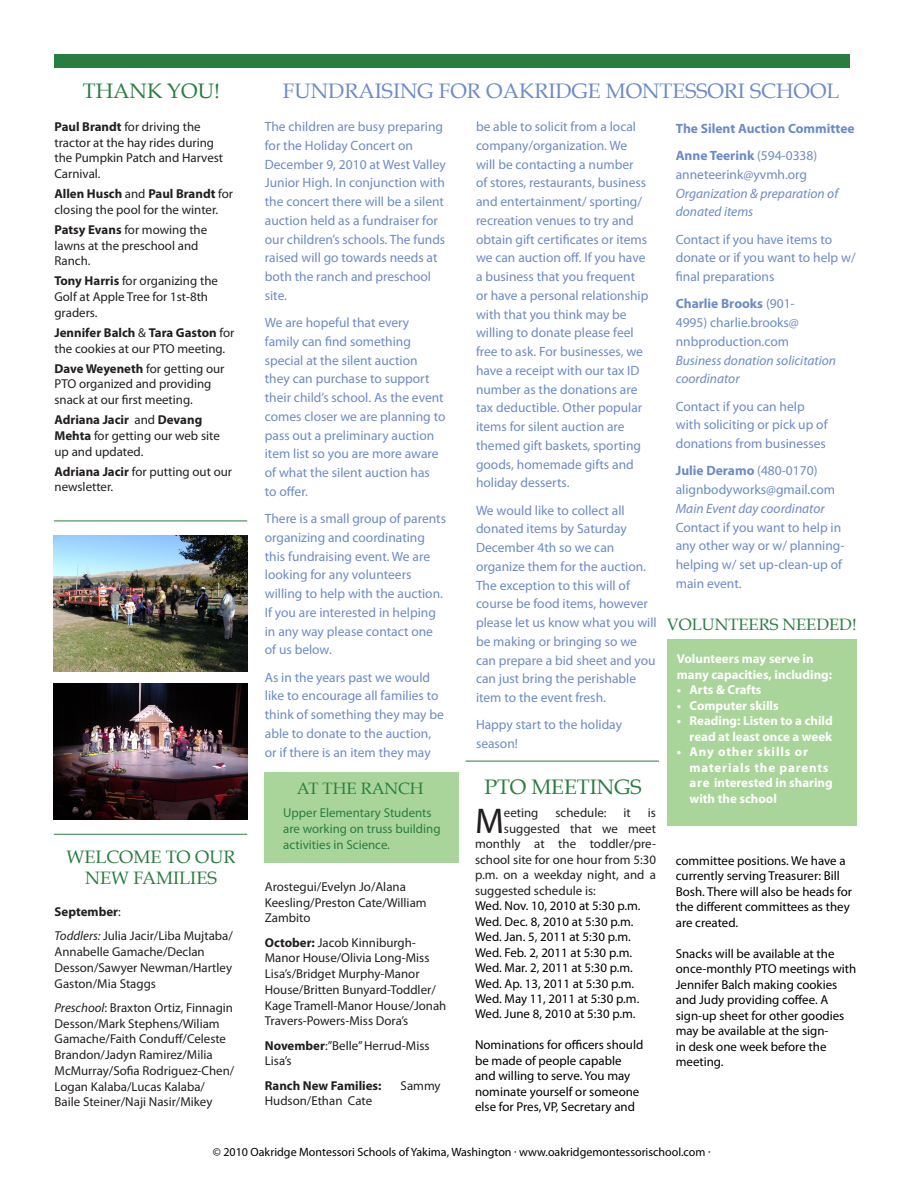
<style>
.page{position:relative;width:918px;height:1188px;background:#fff}
.page>*{position:absolute;margin:0;border:0;box-sizing:border-box;transform-origin:0 0}
.Body_1{font:35.85px "Myriad Pro";color:#231f20}
.Hard_Blue_2{font:21px "Book Antiqua";color:#6c8bc6}
.Hard{font:21px "Book Antiqua";color:#2a7d41}
.Hard-2{font:18px/21.6px "Book Antiqua";color:#2a7d41;text-align:center}
.Hard-3{font:16.5px "Book Antiqua";color:#2a7d41}
.Body_1_Blue{font:13.5px/18.8px "Myriad Pro";color:#6c8bc6}
.Body_1_Blue-2{font:italic 13.5px/18.8px "Myriad Pro";color:#6c8bc6}
.Body_1_Blue-3{font:700 13.5px "Myriad Pro";color:#6c8bc6}
.Body_1-2{font:12.9px/15.8px "Myriad Pro";color:#231f20}
.Title_2{font:12.9px/15.5px "Myriad Pro";color:#000}
.Hard_White{font:700 12.9px/15.5px "Myriad Pro";color:#fff}
.Hard_White-2{font:700 12.9px/15.5px "Myriad Pro";letter-spacing:.06em;color:#fff}
.Body_1-3{font:12.9px/15.8px "Myriad Pro";color:#2a7d41}
.Body_1-4{font:700 12.9px "Myriad Pro";color:#231f20}
.Title_2-2{font:12px "Myriad Pro";color:#000}
.s1{font-weight:700}
.s2{font-weight:400}
.s3{font-style:italic}
.s4{font-weight:700;font-style:normal}
.s5{font-style:normal}
</style>
<div class="page">
<hr style="left:54px;top:521px;width:193px;height:1px;background:#2a7d41">
<hr style="left:54px;top:834px;width:193px;height:1px;background:#2a7d41">
<hr style="left:466px;top:761px;width:193px;height:1px;background:#2a7d41">
<div style="left:54px;top:54px;width:796px;height:13px;background:#2a7d41"></div>
<div style="left:667px;top:640px;width:190px;height:186px;background:#aad59a"></div>
<div style="left:265px;top:772px;width:194px;height:91px;background:#aad59a"></div>
<img style="left:54px;top:535px;width:193px;height:136px">
<img style="left:54px;top:683px;width:193px;height:137px">
<p class="Hard" style="left:83px;top:78px;width:138px">THANK YOU!</p>
<p class="Body_1-2" style="left:55px;top:118px;width:170px"><span class="s1">Paul Brandt</span> for driving the tractor at the hay rides during the Pumpkin Patch and Harvest<br>Carnival.</p>
<p class="Body_1-2" style="left:55px;top:186px;width:180px"><span class="s1">Allen Husch</span> and <span class="s1">Paul Brandt</span> for closing the pool for the winter.</p>
<p class="Body_1-2" style="left:55px;top:221px;width:154px"><span class="s1">Patsy Evans</span> for mowing the lawns at the preschool and<br>Ranch.</p>
<p class="Body_1-2" style="left:55px;top:273px;width:165px"><span class="s1">Tony Harris</span> for organizing the<br>Golf at Apple Tree for 1st-8th graders.</p>
<p class="Body_1-2" style="left:55px;top:324px;width:182px"><span class="s1">Jennifer Balch</span> &amp; <span class="s1">Tara Gaston</span> for the cookies at our PTO meeting.</p>
<p class="Body_1-2" style="left:55px;top:360px;width:172px"><span class="s1">Dave Weyeneth</span> for getting our<br>PTO organized and providing snack at our first meeting.</p>
<p class="Body_1-2" style="left:55px;top:412px;width:167px"><span class="s1">Adriana Jacir</span> and <span class="s1">Devang<br>Mehta</span> for getting our web site up and updated.</p>
<p class="Body_1-2" style="left:55px;top:463px;width:179px"><span class="s1">Adriana Jacir</span> for putting out our newsletter.</p>
<p class="Hard-2" style="left:66px;top:846px;width:170px">WELCOME TO OUR<br>NEW FAMILIES</p>
<p class="Body_1-4" style="left:55px;top:903px;width:68px">September<span class="s2">:</span></p>
<p class="Body_1-2" style="left:55px;top:928px;width:180px"><span class="s3">Toddlers:</span> Julia Jacir/Liba Mujtaba/<br>Annabelle Gamache/Declan<br>Desson/Sawyer Newman/Hartley<br>Gaston/Mia Staggs</p>
<p class="Body_1-2" style="left:55px;top:999px;width:181px"><span class="s3">Preschool</span>: Braxton Ortiz, Finnagin<br>Desson/Mark Stephens/Wiliam<br>Gamache/Faith Conduff/Celeste<br>Brandon/Jadyn Ramirez/Milia<br>McMurray/Sofia Rodriguez-Chen/<br>Logan Kalaba/Lucas Kalaba/<br>Baile Steiner/Naji Nasir/Mikey</p>
<p class="Hard_Blue_2" style="left:283px;top:78px;width:558px">FUNDRAISING FOR OAKRIDGE MONTESSORI SCHOOL</p>
<p class="Body_1_Blue" style="left:265px;top:117px;width:182px">The children are busy preparing for the Holiday Concert on<br>December 9, 2010 at West Valley<br>Junior High. In conjunction with the concert there will be a silent auction held as a fundraiser for our children’s schools. The funds raised will go towards needs at both the ranch and preschool site.</p>
<p class="Body_1_Blue" style="left:265px;top:313px;width:182px">We are hopeful that every family can find something special at the silent auction they can purchase to support their child’s school. As the event comes closer we are planning to pass out a preliminary auction item list so you are more aware of what the silent auction has<br>to offer.</p>
<p class="Body_1_Blue" style="left:265px;top:509px;width:183px">There is a small group of parents organizing and coordinating this fundraising event. We are looking for any volunteers willing to help with the auction.<br>If you are interested in helping in any way please contact one of us below.</p>
<p class="Body_1_Blue" style="left:265px;top:668px;width:181px">As in the years past we would like to encourage all families to think of something they may be able to donate to the auction, or if there is an item they may</p>
<p class="Hard-3" style="left:297px;top:778px;width:128px">AT THE RANCH</p>
<p class="Body_1-3" style="left:283px;top:805px;width:159px">Upper Elementary Students are working on truss building activities in Science.</p>
<p class="Body_1-2" style="left:265px;top:878px;width:163px">Arostegui/Evelyn Jo/Alana<br>Keesling/Preston Cate/William<br>Zambito</p>
<p class="Body_1-2" style="left:265px;top:934px;width:183px"><span class="s1">October:</span> Jacob Kinniburgh-<br>Manor House/Olivia Long-Miss<br>Lisa’s/Bridget Murphy-Manor<br>House/Britten Bunyard-Toddler/<br>Kage Tramell-Manor House/Jonah<br>Travers-Powers-Miss Dora’s</p>
<p class="Body_1-2" style="left:265px;top:1037px;width:166px"><span class="s1">November</span>:”Belle” Herrud-Miss<br>Lisa’s</p>
<p class="Body_1-4" style="left:265px;top:1077px;width:118px">Ranch New Families:</p>
<p class="Body_1-2" style="left:401px;top:1077px;width:42px">Sammy</p>
<p class="Body_1-2" style="left:265px;top:1093px;width:109px">Hudson/Ethan Cate</p>
<p class="Body_1_Blue" style="left:476px;top:117px;width:174px">be able to solicit from a local company/organization. We will be contacting a number<br>of stores, restaurants, business and entertainment/ sporting/ recreation venues to try and obtain gift certificates or items we can auction off. If you have a business that you frequent or have a personal relationship with that you think may be willing to donate please feel free to ask. For businesses, we have a receipt with our tax ID number as the donations are tax deductible. Other popular items for silent auction are themed gift baskets, sporting goods, homemade gifts and holiday desserts.</p>
<p class="Body_1_Blue" style="left:476px;top:501px;width:182px">We would like to collect all donated items by Saturday<br>December 4th so we can organize them for the auction.<br>The exception to this will of course be food items, however please let us know what you will be making or bringing so we can prepare a bid sheet and you can just bring the perishable item to the event fresh.</p>
<p class="Body_1_Blue" style="left:476px;top:715px;width:148px">Happy start to the holiday season!</p>
<p class="Hard" style="left:485px;top:773px;width:158px">PTO MEETINGS</p>
<p class="Body_1" style="left:475px;top:799px;width:30px">M</p>
<p class="Body_1-2" style="left:504px;top:805px;width:36px">eeting</p>
<p class="Body_1-2" style="left:555px;top:805px;width:53px">schedule:</p>
<p class="Body_1-2" style="left:624px;top:805px;width:9px">it</p>
<p class="Body_1-2" style="left:648px;top:805px;width:10px">is</p>
<p class="Body_1-2" style="left:504px;top:820px;width:154px">suggested that we meet</p>
<p class="Body_1-2" style="left:475px;top:836px;width:182px">monthly at the toddler/pre-</p>
<p class="Body_1-2" style="left:475px;top:851px;width:182px">school site for one hour from 5:30</p>
<p class="Body_1-2" style="left:475px;top:867px;width:182px">p.m. on a weekday night, and a</p>
<p class="Body_1-2" style="left:475px;top:882px;width:122px">suggested schedule is:</p>
<p class="Title_2" style="left:475px;top:898px;width:167px">Wed. Nov. 10, 2010 at 5:30 p.m.</p>
<p class="Title_2" style="left:475px;top:913px;width:160px">Wed. Dec. 8, 2010 at 5:30 p.m.</p>
<p class="Title_2" style="left:475px;top:929px;width:157px">Wed. Jan. 5, 2011 at 5:30 p.m.</p>
<p class="Title_2" style="left:475px;top:944px;width:159px">Wed. Feb. 2, 2011 at 5:30 p.m.</p>
<p class="Title_2" style="left:475px;top:960px;width:159px">Wed. Mar. 2, 2011 at 5:30 p.m.</p>
<p class="Title_2" style="left:475px;top:975px;width:161px">Wed. Ap. 13, 2011 at 5:30 p.m.</p>
<p class="Title_2" style="left:475px;top:991px;width:166px">Wed. May 11, 2011 at 5:30 p.m.</p>
<p class="Title_2" style="left:475px;top:1006px;width:162px">Wed. June 8, 2010 at 5:30 p.m.</p>
<p class="Title_2" style="left:475px;top:1037px;width:170px">Nominations for officers should be made of people capable and willing to serve. You may nominate yourself or someone else for Pres, VP, Secretary and</p>
<p class="Body_1_Blue-3" style="left:676px;top:119px;width:180px">The Silent Auction Committee</p>
<p class="Body_1_Blue-2" style="left:676px;top:146px;width:164px"><span class="s4">Anne Teerink</span> <span class="s5">(594-0338) anneteerink@yvmh.org<br></span>Organization &amp; preparation of donated items</p>
<p class="Body_1_Blue" style="left:676px;top:229px;width:181px">Contact if you have items to donate or if you want to help w/ final preparations</p>
<p class="Body_1_Blue" style="left:676px;top:294px;width:162px"><span class="s1">Charlie Brooks</span> (901-<br>4995) charlie.brooks@ nnbproduction.com<br><span class="s3">Business donation solicitation coordinator</span></p>
<p class="Body_1_Blue" style="left:676px;top:396px;width:153px">Contact if you can help with soliciting or pick up of donations from businesses</p>
<p class="Body_1_Blue" style="left:676px;top:461px;width:170px"><span class="s1">Julie Deramo</span> (480-0170) alignbodyworks@gmail.com<br><span class="s3">Main Event day coordinator<br></span>Contact if you want to help in any other way or w/ planning&shy;helping w/ set up-clean-up of main event.</p>
<p class="Hard-3" style="left:667px;top:614px;width:191px">VOLUNTEERS NEEDED!</p>
<p class="Hard_White" style="left:677px;top:651px;width:157px">Volunteers may serve in many capacities, including:</p>
<p class="Hard_White" style="left:677px;top:682px;width:86px">• Arts &amp; Crafts</p>
<p class="Hard_White" style="left:677px;top:697px;width:103px">• Computer skills</p>
<p class="Hard_White" style="left:677px;top:713px;width:157px;text-align:right">• Reading: Listen to a child read at least once a week</p>
<p class="Hard_White-2" style="left:690px;top:744px;width:145px;text-indent:-13px">• Any other skills or materials the parents are interested in sharing with the school</p>
<p class="Title_2" style="left:676px;top:853px;width:178px">committee positions. We have a currently serving Treasurer: Bill<br>Bosh. There will also be heads for the different committees as they are created.</p>
<p class="Title_2" style="left:676px;top:946px;width:182px">Snacks will be available at the once-monthly PTO meetings with<br>Jennifer Balch making cookies and Judy providing coffee. A sign-up sheet for other goodies may be available at the sign-<br>in desk one week before the meeting.</p>
<p class="Title_2-2" style="left:213px;top:1145px;width:499px">© 2010 Oakridge Montessori Schools of Yakima, Washington · www.oakridgemontessorischool.com ·</p>
</div>
